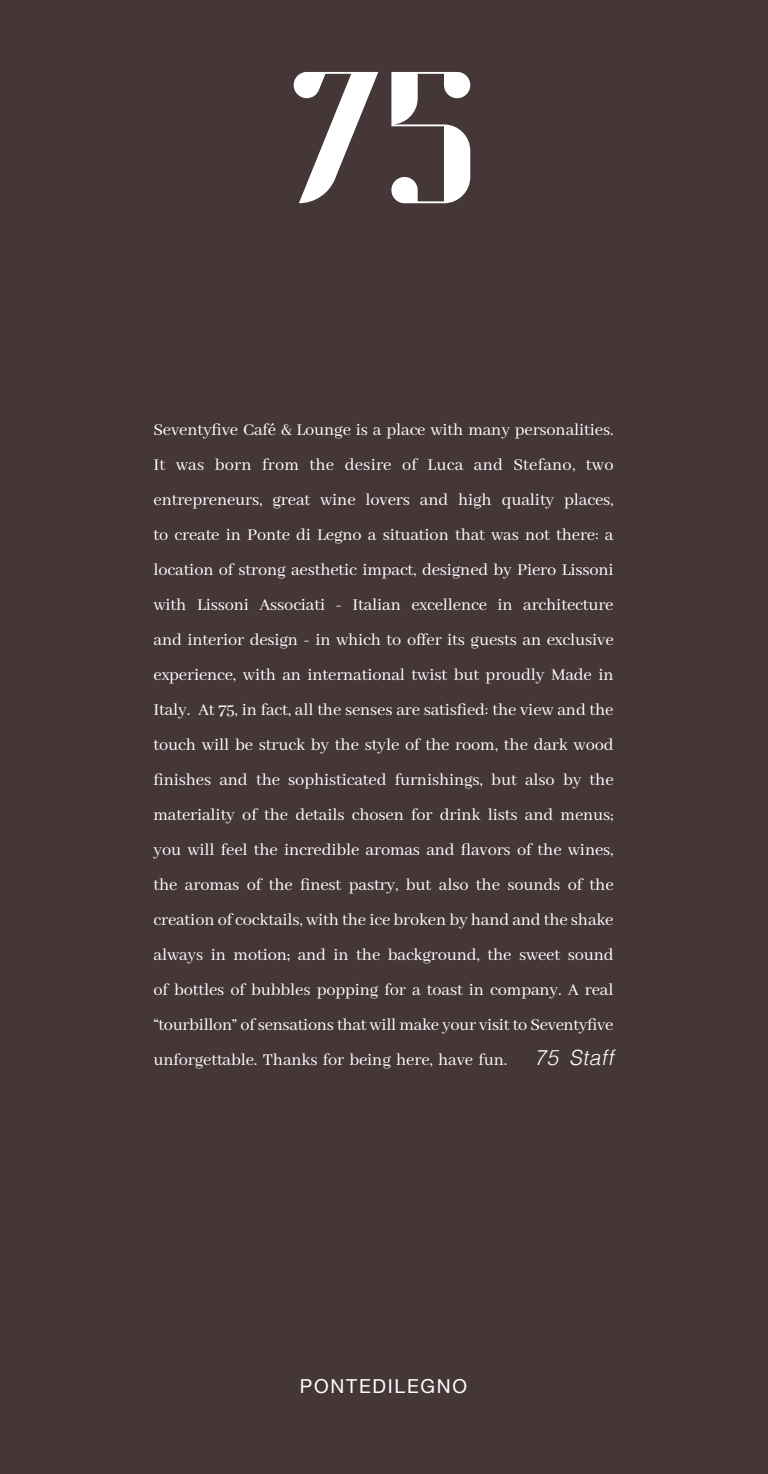
<style>
.page{position:relative;width:768px;height:1474px;background:#fff}
.page>*{position:absolute;margin:0;border:0;box-sizing:border-box;transform-origin:0 0}
.t1{font:italic 300 21px "Helvetica";color:#fff}
.t2{font:19.25px "Helvetica Neue";letter-spacing:.09em;color:#fff}
.t3{font:18.38px/35px "Abhaya Libre";letter-spacing:-.01em;color:#fff;text-align:justify}
</style>
<div class="page">
<div style="left:0;top:0;width:767px;height:1473px;background:#453638"></div>
<svg style="left:293px;top:72px;width:85px;height:131px"></svg>
<svg style="left:391px;top:72px;width:79px;height:131px"></svg>
<p class="t3" style="left:153px;top:412px;width:461px">Seventyfive Café &amp; Lounge is a place with many personalities.<br>It was born from the desire of Luca and Stefano, two entrepreneurs, great wine lovers and high quality places, to create in Ponte di Legno a situation that was not there: a location of strong aesthetic impact, designed by Piero Lissoni with Lissoni Associati - Italian excellence in architecture and interior design - in which to offer its guests an exclusive experience, with an international twist but proudly Made in Italy. At 75, in fact, all the senses are satisfied: the view and the touch will be struck by the style of the room, the dark wood finishes and the sophisticated furnishings, but also by the materiality of the details chosen for drink lists and menus; you will feel the incredible aromas and flavors of the wines, the aromas of the finest pastry, but also the sounds of the creation of cocktails, with the ice broken by hand and the shake always in motion; and in the background, the sweet sound of bottles of bubbles popping for a toast in company. A real “tourbillon” of sensations that will make your visit to Seventyfive unforgettable. Thanks for being here, have fun.</p>
<p class="t1" style="left:534px;top:1039px;width:86px">75 Staff</p>
<p class="t2" style="left:300px;top:1372px;width:169px">PONTEDILEGNO</p>
</div>
